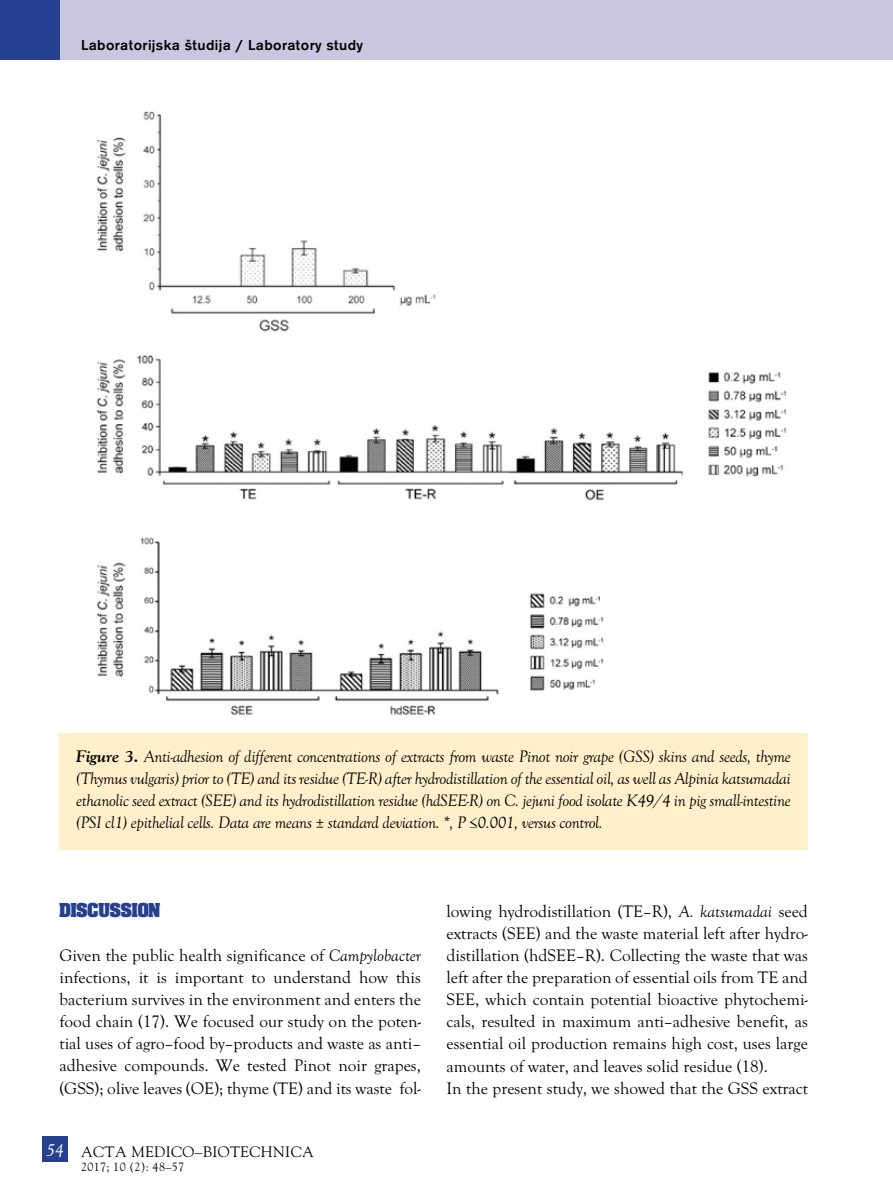
<style>
.page{position:relative;width:893px;height:1191px;background:#fff}
.page>*{position:absolute;margin:0;border:0;box-sizing:border-box;transform-origin:0 0}
.t1{font:700 21px "Aachen PCE";color:#25408f}
.t2{font:17.25px/22px "Goudy Old Sty TCE";color:#000;text-align:justify}
.t3{font:italic 17.25px/22px "Goudy Old Sty TCE";letter-spacing:-.02em;color:#000;text-align:justify}
.t4{font:500 15px "Accius TCE";letter-spacing:.025em;color:#000}
.t5{font:15px "MM Goudy";letter-spacing:.025em;color:#000}
.t6{font:12px "MM Goudy";letter-spacing:.025em;color:#000}
.s1{font-family:"MM Goudy";font-weight:700;font-size:16.5px}
.s2{font-style:italic}
.s3{font-family:"Goudy Old Sty TCE";font-style:italic;font-size:18px;color:#fff}
</style>
<div class="page">
<div style="left:59px;top:732px;width:749px;height:118px;background:#fff0cb"></div>
<img style="left:60px;top:111px;width:748px;height:622px">
<div style="left:60px;top:0;width:833px;height:60px;background:#c8c7df"></div>
<div style="left:0;top:0;width:60px;height:60px;background:#25408f"></div>
<div style="left:42px;top:1135px;width:26px;height:26px;background:#25408f"></div>
<p class="t4" style="left:81px;top:36px;width:283px">Laboratorijska študija / Laboratory study</p>
<p class="t3" style="left:76px;top:745px;width:716px"><span class="s1">Figure 3.</span> Anti-adhesion of different concentrations of extracts from waste Pinot noir grape (GSS) skins and seeds, thyme (Thymus vulgaris) prior to (TE) and its residue (TE-R) after hydrodistillation of the essential oil, as well as Alpinia katsumadai ethanolic seed extract (SEE) and its hydrodistillation residue (hdSEE-R) on C. jejuni food isolate K49/4 in pig small-intestine (PSI cl1) epithelial cells. Data are means ± standard deviation. *, P ≤0.001, versus control.</p>
<p class="t1" style="left:60px;top:899px;width:102px">DISCUSSION</p>
<p class="t2" style="left:60px;top:944px;width:363px">Given the public health significance of <span class="s2">Campylobacter </span>infections, it is important to understand how this bacterium survives in the environment and enters the food chain (17). We focused our study on the poten&shy;tial uses of agro–food by–products and waste as anti– adhesive compounds. We tested Pinot noir grapes, (GSS); olive leaves (OE); thyme (TE) and its waste fol-</p>
<p class="t5" style="left:46px;top:1142px;width:269px"><span class="s3">54</span> ACTA MEDICO–BIOTECHNICA</p>
<p class="t6" style="left:81px;top:1159px;width:105px">2017; 10 (2): 48–57</p>
<p class="t2" style="left:446px;top:900px;width:363px;text-align:left">lowing hydrodistillation (TE–R), <span class="s2">A. katsumadai</span> seed extracts (SEE) and the waste material left after hydro&shy;distillation (hdSEE–R). Collecting the waste that was left after the preparation of essential oils from TE and SEE, which contain potential bioactive phytochemi&shy;cals, resulted in maximum anti–adhesive benefit, as essential oil production remains high cost, uses large amounts of water, and leaves solid residue (18).<br>In the present study, we showed that the GSS extract</p>
</div>
